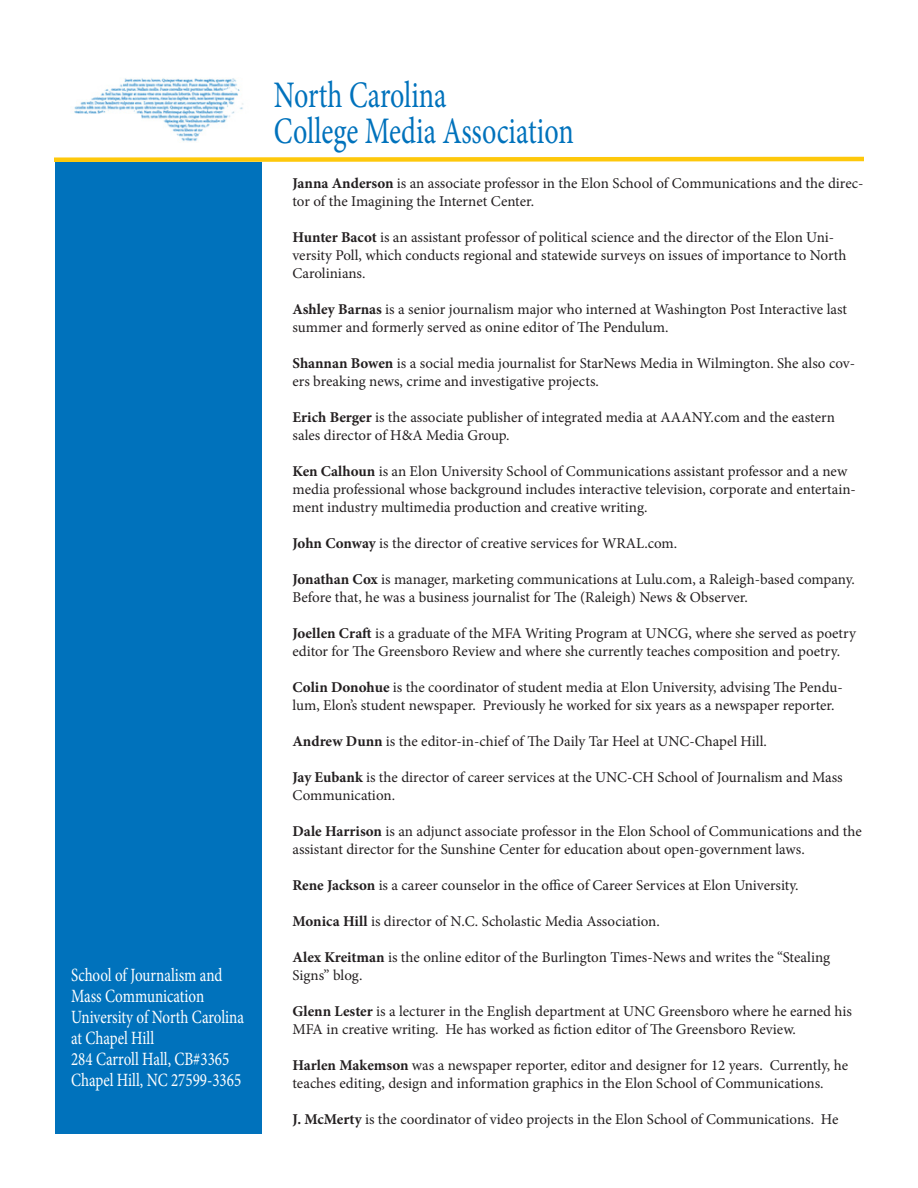
<style>
.page{position:relative;width:918px;height:1188px;background:#fff}
.page>*{position:absolute;margin:0;border:0;box-sizing:border-box;transform-origin:0 0}
.t1{font:37.5px/36px "Minion Pro";color:#0072bc;scale:.75 1}
.t2{font:18.75px/21px "Minion Pro";color:#fff;scale:.8 1}
.t3{font:15px/18px "Minion Pro";color:#231f20}
.s1{font-weight:700}
</style>
<div class="page">
<div style="left:55px;top:162px;width:207px;height:971px;background:#0072bc"></div>
<img style="left:74px;top:78px;width:169px;height:63px">
<svg style="left:54px;top:156px;width:810px;height:6px;background:#fed547"></svg>
<p class="t2" style="left:71px;top:965px;width:191px">School of Journalism and<br>Mass Communication</p>
<p class="t2" style="left:71px;top:1007px;width:218px">University of North Carolina at Chapel Hill</p>
<p class="t2" style="left:71px;top:1049px;width:199px">284 Carroll Hall, CB#3365</p>
<p class="t2" style="left:71px;top:1070px;width:214px">Chapel Hill, NC 27599-3365</p>
<p class="t1" style="left:274px;top:77px;width:401px">North Carolina<br>College Media Association</p>
<p class="t3" style="left:292px;top:174px;width:572px"><span class="s1">Janna Anderson</span> is an associate professor in the Elon School of Communications and the direc&shy;tor of the Imagining the Internet Center.</p>
<p class="t3" style="left:292px;top:228px;width:555px"><span class="s1">Hunter Bacot</span> is an assistant professor of political science and the director of the Elon Uni&shy;versity Poll, which conducts regional and statewide surveys on issues of importance to North<br>Carolinians.</p>
<p class="t3" style="left:292px;top:300px;width:556px"><span class="s1">Ashley Barnas</span> is a senior journalism major who interned at Washington Post Interactive last summer and formerly served as onine editor of The Pendulum.</p>
<p class="t3" style="left:292px;top:354px;width:564px"><span class="s1">Shannan Bowen</span> is a social media journalist for StarNews Media in Wilmington. She also cov&shy;ers breaking news, crime and investigative projects.</p>
<p class="t3" style="left:292px;top:408px;width:544px"><span class="s1">Erich Berger</span> is the associate publisher of integrated media at AAANY.com and the eastern sales director of H&amp;A Media Group.</p>
<p class="t3" style="left:292px;top:462px;width:565px"><span class="s1">Ken Calhoun</span> is an Elon University School of Communications assistant professor and a new media professional whose background includes interactive television, corporate and entertain&shy;ment industry multimedia production and creative writing.</p>
<p class="t3" style="left:292px;top:534px;width:386px"><span class="s1">John Conway</span> is the director of creative services for WRAL.com.</p>
<p class="t3" style="left:292px;top:570px;width:564px"><span class="s1">Jonathan Cox</span> is manager, marketing communications at Lulu.com, a Raleigh-based company.<br>Before that, he was a business journalist for The (Raleigh) News &amp; Observer.</p>
<p class="t3" style="left:292px;top:624px;width:565px"><span class="s1">Joellen Craft</span> is a graduate of the MFA Writing Program at UNCG, where she served as poetry editor for The Greensboro Review and where she currently teaches composition and poetry.</p>
<p class="t3" style="left:292px;top:678px;width:552px"><span class="s1">Colin Donohue</span> is the coordinator of student media at Elon University, advising The Pendu&shy;lum, Elon’s student newspaper. Previously he worked for six years as a newspaper reporter.</p>
<p class="t3" style="left:292px;top:732px;width:476px"><span class="s1">Andrew Dunn</span> is the editor-in-chief of The Daily Tar Heel at UNC-Chapel Hill.</p>
<p class="t3" style="left:292px;top:768px;width:552px"><span class="s1">Jay Eubank</span> is the director of career services at the UNC-CH School of Journalism and Mass<br>Communication.</p>
<p class="t3" style="left:292px;top:822px;width:571px"><span class="s1">Dale Harrison</span> is an adjunct associate professor in the Elon School of Communications and the assistant director for the Sunshine Center for education about open-government laws.</p>
<p class="t3" style="left:292px;top:876px;width:508px"><span class="s1">Rene Jackson</span> is a career counselor in the office of Career Services at Elon University.</p>
<p class="t3" style="left:292px;top:912px;width:369px"><span class="s1">Monica Hill</span> is director of N.C. Scholastic Media Association.</p>
<p class="t3" style="left:292px;top:948px;width:539px"><span class="s1">Alex Kreitman</span> is the online editor of the Burlington Times-News and writes the “Stealing<br>Signs” blog.</p>
<p class="t3" style="left:292px;top:1002px;width:561px"><span class="s1">Glenn Lester</span> is a lecturer in the English department at UNC Greensboro where he earned his<br>MFA in creative writing. He has worked as fiction editor of The Greensboro Review.</p>
<p class="t3" style="left:292px;top:1056px;width:557px"><span class="s1">Harlen Makemson</span> was a newspaper reporter, editor and designer for 12 years. Currently, he teaches editing, design and information graphics in the Elon School of Communications.</p>
<p class="t3" style="left:292px;top:1110px;width:547px"><span class="s1">J. McMerty</span> is the coordinator of video projects in the Elon School of Communications. He</p>
</div>
